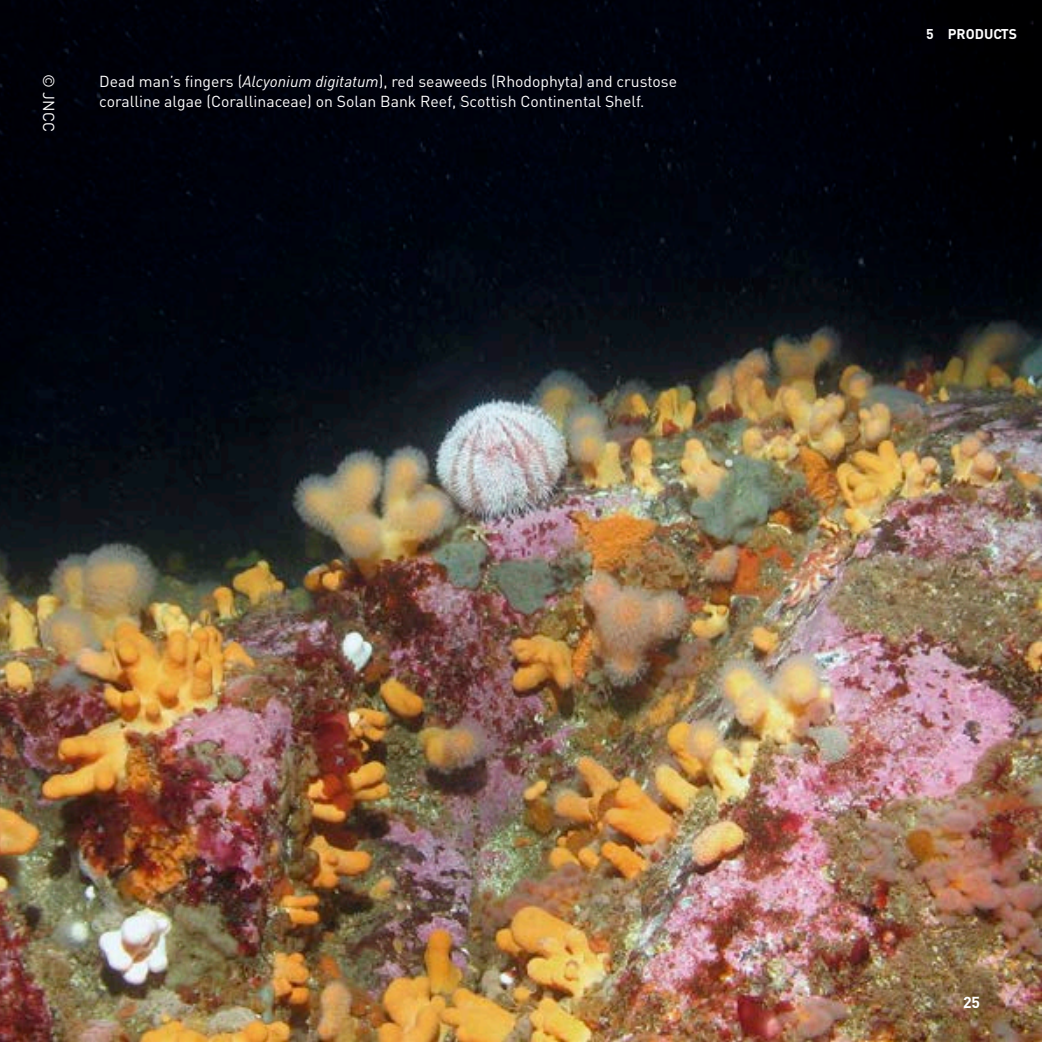
<style>
.page{position:relative;width:1042px;height:1042px;background:#fff}
.page>*{position:absolute;margin:0;border:0;box-sizing:border-box;transform-origin:0 0}
.figure_white{font:15.75px/19.2px "DIN";color:#fff}
.t1{font:700 15.75px "DIN";color:#fff}
.t2{font:700 14px "DIN";color:#fff}
.s1{font-style:italic}
</style>
<div class="page">
<img style="left:0;top:0;width:1042px;height:1042px">
<p class="figure_white" style="left:59px;top:74px;width:59px;rotate:90deg">© JNCC</p>
<p class="figure_white" style="left:99px;top:72px;width:579px">Dead man’s fingers (<span class="s1">Alcyonium digitatum</span>), red seaweeds (Rhodophyta) and crustose coralline algae (Corallinaceae) on Solan Bank Reef, Scottish Continental Shelf.</p>
<p class="t2" style="left:926px;top:25px;width:92px">5 PRODUCTS</p>
<p class="t1" style="left:963px;top:992px;width:19px">25</p>
</div>
